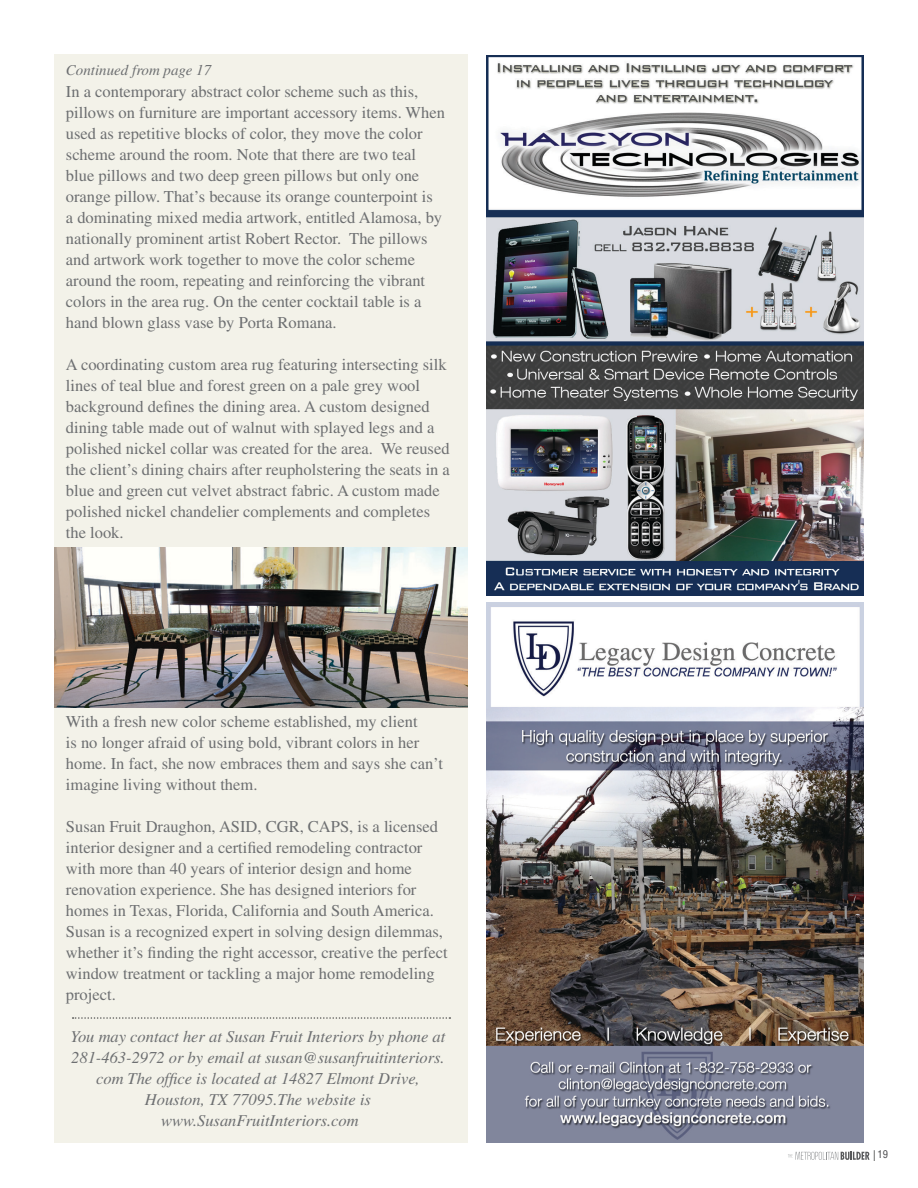
<style>
.page{position:relative;width:918px;height:1188px;background:#fff}
.page>*{position:absolute;margin:0;border:0;box-sizing:border-box;transform-origin:0 0}
.t1{font:16.5px/21px "Times";color:#6d6f71}
.t2{font:italic 16.5px/21px "Times";color:#6d6f71;text-align:center}
.t3{font:italic 15px "Times";color:#6d6f71}
.t4{font:condensed 10.5px "Helvetica";color:#4d4d4f}
</style>
<div class="page">
<svg style="left:788px;top:1150px;width:87px;height:11px"></svg>
<div style="left:54px;top:54px;width:414px;height:1089px;background:#f3f2e9"></div>
<img style="left:486px;top:55px;width:378px;height:540px">
<img style="left:486px;top:603px;width:378px;height:540px">
<img style="left:54px;top:547px;width:414px;height:160px">
<svg style="left:73px;top:1017px;width:377px;height:2px"></svg>
<p class="t3" style="left:66px;top:61px;width:147px">Continued from page 17</p>
<p class="t1" style="left:66px;top:81px;width:381px">In a contemporary abstract color scheme such as this, pillows on furniture are important accessory items. When used as repetitive blocks of color, they move the color scheme around the room. Note that there are two teal blue pillows and two deep green pillows but only one orange pillow. That’s because its orange counterpoint is<br>a dominating mixed media artwork, entitled Alamosa, by nationally prominent artist Robert Rector. The pillows and artwork work together to move the color scheme around the room, repeating and reinforcing the vibrant colors in the area rug. On the center cocktail table is a hand blown glass vase by Porta Romana.</p>
<p class="t1" style="left:66px;top:354px;width:386px">A coordinating custom area rug featuring intersecting silk lines of teal blue and forest green on a pale grey wool background defines the dining area. A custom designed dining table made out of walnut with splayed legs and a polished nickel collar was created for the area. We reused the client’s dining chairs after reupholstering the seats in a blue and green cut velvet abstract fabric. A custom made polished nickel chandelier complements and completes the look.</p>
<p class="t1" style="left:66px;top:711px;width:379px">With a fresh new color scheme established, my client<br>is no longer afraid of using bold, vibrant colors in her home. In fact, she now embraces them and says she can’t imagine living without them.</p>
<p class="t1" style="left:66px;top:816px;width:383px">Susan Fruit Draughon, ASID, CGR, CAPS, is a licensed interior designer and a certified remodeling contractor with more than 40 years of interior design and home renovation experience. She has designed interiors for homes in Texas, Florida, California and South America.<br>Susan is a recognized expert in solving design dilemmas, whether it’s finding the right accessor, creative the perfect window treatment or tackling a major home remodeling project.</p>
<p class="t2" style="left:70px;top:1026px;width:377px">You may contact her at Susan Fruit Interiors by phone at 281-463-2972 or by email at susan@susanfruitinteriors. com The office is located at 14827 Elmont Drive, Houston, TX 77095.The website is www.SusanFruitInteriors.com</p>
<p class="t4" style="left:878px;top:1148px;width:12px">19</p>
</div>
